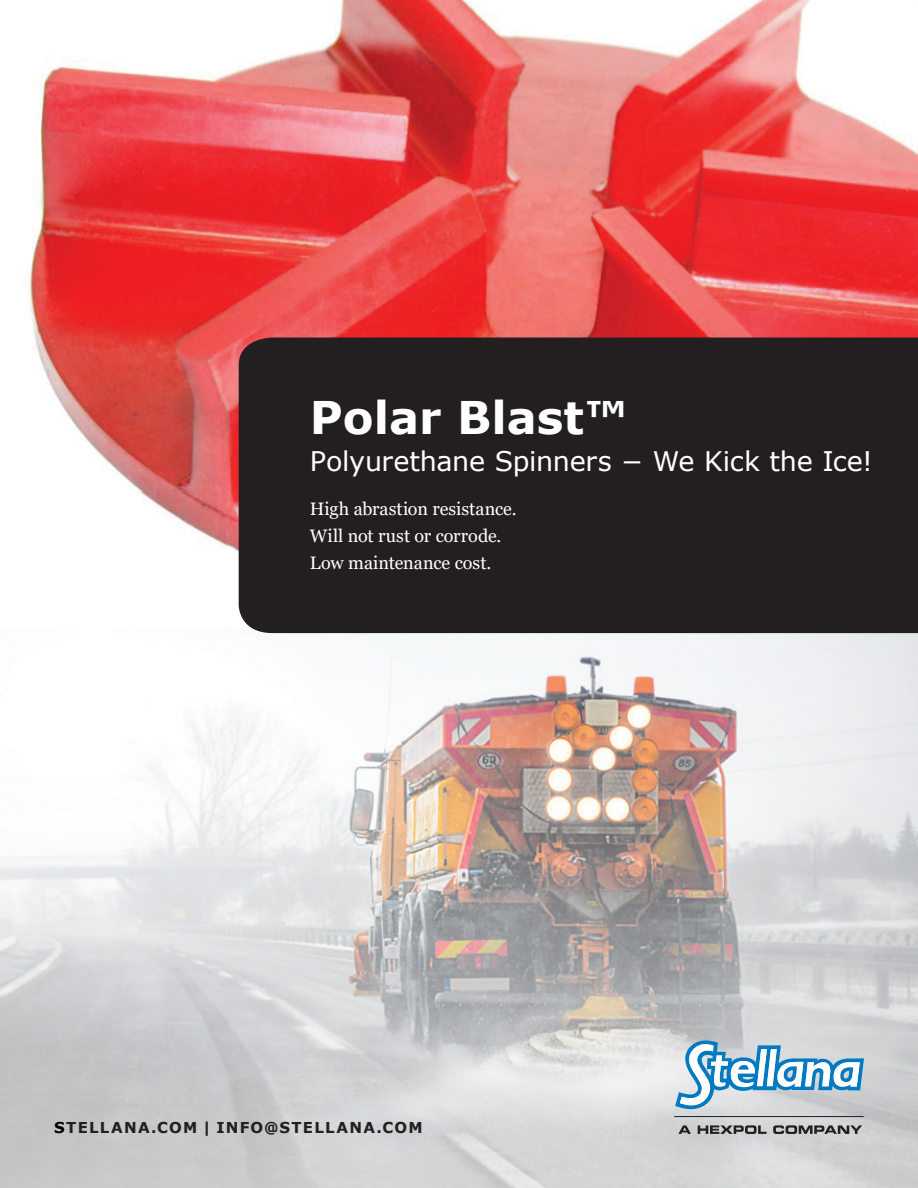
<style>
.page{position:relative;width:918px;height:1188px;background:#fff}
.page>*{position:absolute;margin:0;border:0;box-sizing:border-box;transform-origin:0 0}
.t1{font:700 45px "Verdana";color:#fff}
.t2{font:27px "Verdana";letter-spacing:-.01em;color:#fff}
.t3{font:18px/27px "Georgia";color:#fff}
.t4{font:700 15px "Verdana";letter-spacing:.08em;color:#231f20}
.s1{color:#000}
</style>
<div class="page">
<img style="left:27px;top:0;width:891px;height:552px">
<img style="left:0;top:634px;width:918px;height:554px">
<img style="left:564px;top:634px;width:257px;height:554px">
<div style="left:238px;top:337px;width:680px;height:297px;background:#231f20"></div>
<svg style="left:678px;top:1125px;width:13px;height:9px"></svg>
<svg style="left:698px;top:1125px;width:69px;height:9px"></svg>
<svg style="left:773px;top:1125px;width:89px;height:9px"></svg>
<hr style="left:674px;top:1116px;width:190px;height:1px;background:#231f20">
<svg style="left:675px;top:1039px;width:189px;height:72px"></svg>
<h1 class="t1" style="left:310px;top:385px;width:319px">Polar Blast™</h1>
<h2 class="t2" style="left:310px;top:442px;width:564px">Polyurethane Spinners − We Kick the Ice!</h2>
<p class="t3" style="left:310px;top:496px;width:208px">High abrastion resistance.<br>Will not rust or corrode.<br>Low maintenance cost.</p>
<p class="t4" style="left:54px;top:1117px;width:370px"><span class="s1">S</span>TELLANA.COM | INFO@STELLANA.COM</p>
</div>
